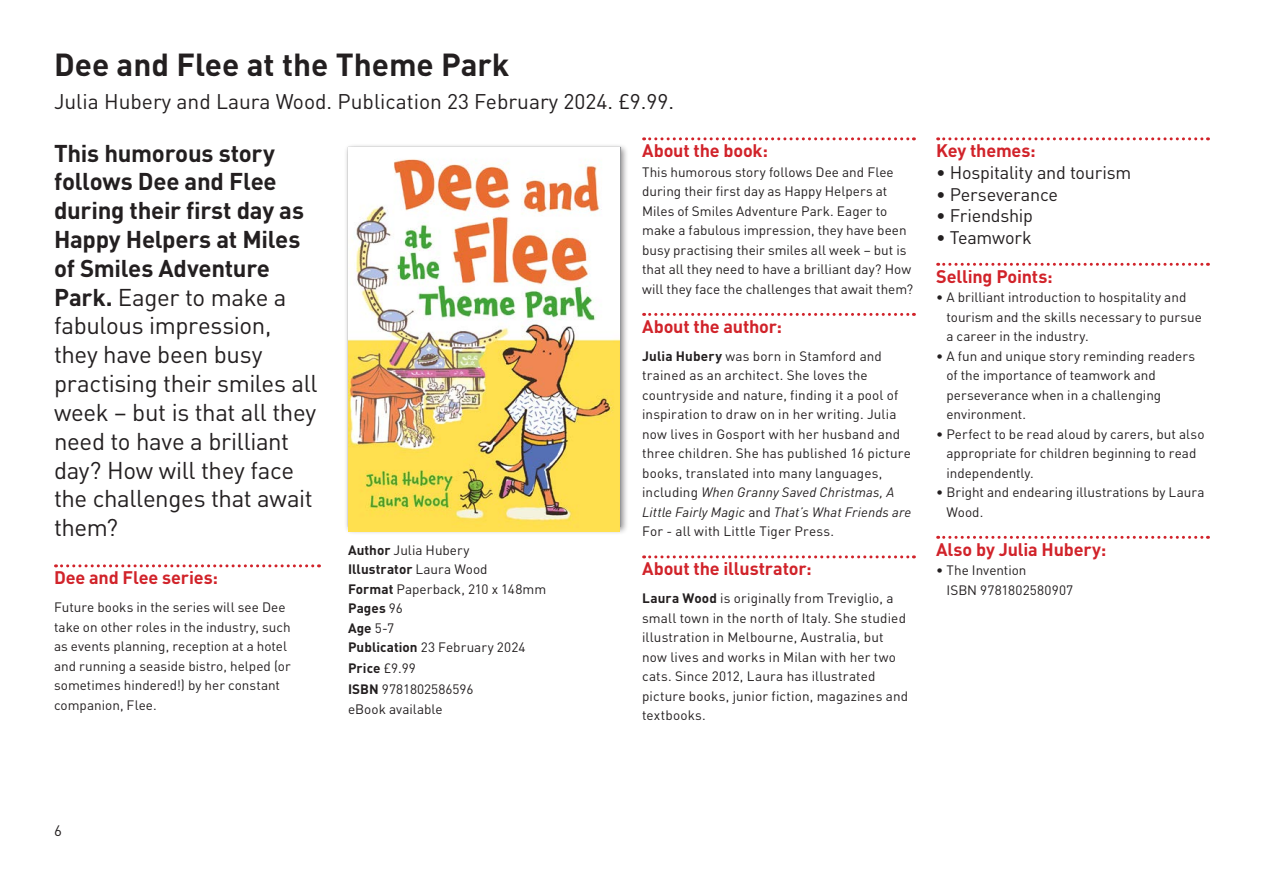
<style>
.page{position:relative;width:1263px;height:893px;background:#fff}
.page>*{position:absolute;margin:0;border:0;box-sizing:border-box;transform-origin:0 0}
.t1{font:700 31.5px "DIN Pro";color:#231f20}
.t2{font:24px/28.8px "DIN Pro";letter-spacing:-.015em;color:#231f20}
.t3{font:21px "DIN Pro";color:#231f20}
.t4{font:700 18px "DIN Pro";letter-spacing:-.01em;color:#d1232a}
.t5{font:18px "DIN Pro";letter-spacing:-.015em;color:#231f20}
.t6{font:15px "DIN Pro";color:#231f20}
.t7{font:13.5px/19.5px "DIN Pro";letter-spacing:.005em;color:#231f20}
.t8{font:700 13.5px "DIN Pro";letter-spacing:.005em;color:#231f20}
.s1{font-weight:700}
.s2{font-style:italic}
.s3{font-weight:400}
</style>
<div class="page">
<svg style="left:644px;top:137px;width:270px;height:3px"></svg>
<svg style="left:644px;top:313px;width:270px;height:3px"></svg>
<svg style="left:644px;top:555px;width:270px;height:3px"></svg>
<svg style="left:938px;top:137px;width:270px;height:3px"></svg>
<svg style="left:938px;top:263px;width:270px;height:3px"></svg>
<svg style="left:938px;top:536px;width:270px;height:3px"></svg>
<div style="left:344px;top:143px;width:285px;height:392px;background:#231f20;opacity:.5"></div>
<img style="left:348px;top:147px;width:271px;height:384px">
<svg style="left:56px;top:564px;width:263px;height:3px"></svg>
<p class="t1" style="left:54px;top:39px;width:457px">Dee and Flee at the Theme Park</p>
<p class="t3" style="left:54px;top:85px;width:622px">Julia Hubery and Laura Wood. Publication 23 February 2024. £9.99.</p>
<p class="t4" style="left:642px;top:136px;width:127px">About the book:</p>
<p class="t7" style="left:642px;top:161px;width:273px">This humorous story follows Dee and Flee during their first day as Happy Helpers at Miles of Smiles Adventure Park. Eager to make a fabulous impression, they have been busy practising their smiles all week – but is that all they need to have a brilliant day? How will they face the challenges that await them?</p>
<p class="t4" style="left:642px;top:311px;width:141px">About the author:</p>
<p class="t7" style="left:642px;top:345px;width:271px"><span class="s1">Julia Hubery</span> was born in Stamford and trained as an architect. She loves the countryside and nature, finding it a pool of inspiration to draw on in her writing. Julia now lives in Gosport with her husband and three children. She has published 16 picture books, translated into many languages, including <span class="s2">When Granny Saved Christmas, A Little Fairly Magic</span> and <span class="s2">That’s What Friends are </span>For - all with Little Tiger Press.</p>
<p class="t4" style="left:642px;top:554px;width:171px">About the illustrator:</p>
<p class="t7" style="left:642px;top:587px;width:267px"><span class="s1">Laura Wood</span> is originally from Treviglio, a small town in the north of Italy. She studied illustration in Melbourne, Australia, but now lives and works in Milan with her two cats. Since 2012, Laura has illustrated picture books, junior fiction, magazines and textbooks.</p>
<p class="t2" style="left:54px;top:136px;width:265px"><span class="s1">This humorous story follows Dee and Flee during their first day as<br>Happy Helpers at Miles of Smiles Adventure<br>Park.</span> Eager to make a fabulous impression, they have been busy practising their smiles all week – but is that all they need to have a brilliant day? How will they face the challenges that await them?</p>
<p class="t4" style="left:54px;top:563px;width:165px">Dee and Flee series:</p>
<p class="t7" style="left:54px;top:596px;width:238px">Future books in the series will see Dee take on other roles in the industry, such as events planning, reception at a hotel and running a seaside bistro, helped (or sometimes hindered!) by her constant companion, Flee.</p>
<p class="t7" style="left:348px;top:539px;width:123px"><span class="s1">Author</span> Julia Hubery</p>
<p class="t8" style="left:348px;top:558px;width:141px">Illustrator <span class="s3">Laura Wood</span></p>
<p class="t7" style="left:348px;top:578px;width:200px"><span class="s1">Format</span> Paperback, 210 x 148mm</p>
<p class="t8" style="left:348px;top:597px;width:56px">Pages <span class="s3">96</span></p>
<p class="t8" style="left:348px;top:617px;width:47px">Age <span class="s3">5-7</span></p>
<p class="t7" style="left:348px;top:636px;width:179px"><span class="s1">Publication</span> 23 February 2024</p>
<p class="t8" style="left:348px;top:657px;width:69px">Price <span class="s3">£9.99</span></p>
<p class="t7" style="left:348px;top:678px;width:127px"><span class="s1">ISBN</span> 9781802586596</p>
<p class="t7" style="left:348px;top:698px;width:96px">eBook available</p>
<p class="t4" style="left:936px;top:136px;width:101px">Key themes:</p>
<p class="t5" style="left:936px;top:158px;width:196px">• Hospitality and tourism</p>
<p class="t5" style="left:936px;top:180px;width:123px">• Perseverance</p>
<p class="t5" style="left:936px;top:202px;width:98px">• Friendship</p>
<p class="t5" style="left:936px;top:223px;width:97px">• Teamwork</p>
<p class="t4" style="left:936px;top:261px;width:118px">Selling Points:</p>
<p class="t7" style="left:946px;top:286px;width:257px;text-indent:-10px">• A brilliant introduction to hospitality and tourism and the skills necessary to pursue a career in the industry.</p>
<p class="t7" style="left:946px;top:345px;width:250px;text-indent:-10px">• A fun and unique story reminding readers of the importance of teamwork and perseverance when in a challenging environment.</p>
<p class="t7" style="left:946px;top:423px;width:260px;text-indent:-10px">• Perfect to be read aloud by carers, but also appropriate for children beginning to read independently.</p>
<p class="t7" style="left:946px;top:481px;width:260px;text-indent:-10px">• Bright and endearing illustrations by Laura<br>Wood.</p>
<p class="t4" style="left:936px;top:534px;width:172px">Also by Julia Hubery:</p>
<p class="t7" style="left:946px;top:559px;width:128px;text-indent:-10px">• The Invention<br>ISBN 9781802580907</p>
<p class="t6" style="left:54px;top:819px;width:9px">6</p>
</div>
